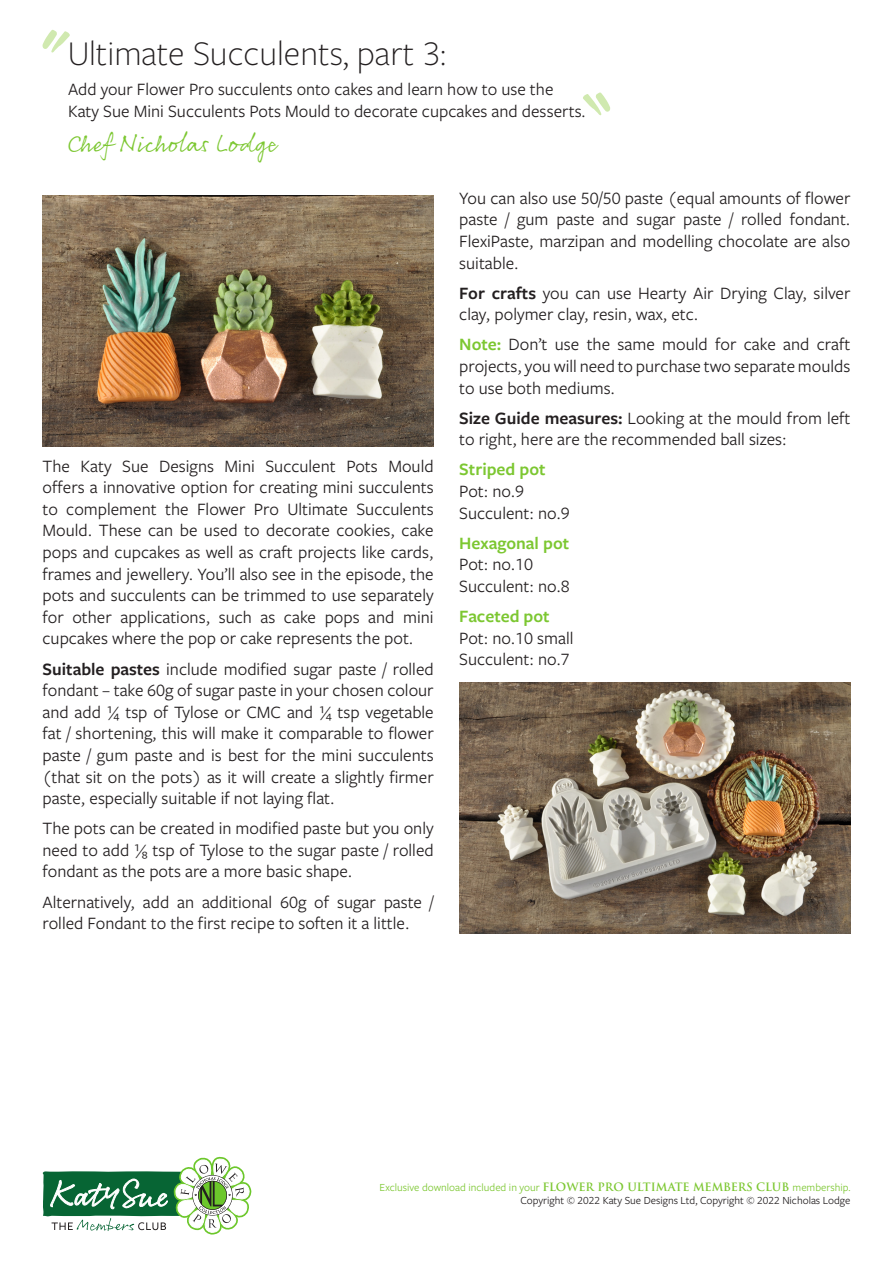
<style>
.page{position:relative;width:893px;height:1263px;background:#fff}
.page>*{position:absolute;margin:0;border:0;box-sizing:border-box;transform-origin:0 0}
.t1{font:300 36px "Freight Sans Pro";color:#231f20}
.t2{font:25.5px "Rollerscript Smooth";color:#7cc731}
.t3{font:18px/21.6px "Freight Sans Pro";color:#231f20}
.t4{font:600 18px "Freight Sans Pro";color:#7cc731}
.t5{font:11.25px/13.5px "Freight Sans Pro";color:#231f20;text-align:right}
.s1{font-weight:600}
.s2{font-weight:600;color:#7cc731}
.s3{color:#7cc731}
.s4{font-family:"Trajan Pro 3";font-weight:600;color:#7cc731}
</style>
<div class="page">
<svg style="left:42px;top:30px;width:28px;height:23px"></svg>
<svg style="left:583px;top:92px;width:27px;height:23px"></svg>
<img style="left:459px;top:683px;width:391px;height:251px">
<svg style="left:43px;top:1157px;width:208px;height:77px"></svg>
<img style="left:43px;top:196px;width:391px;height:250px">
<h1 class="t1" style="left:68px;top:30px;width:380px">Ultimate Succulents, part 3:</h1>
<p class="t3" style="left:68px;top:78px;width:518px">Add your Flower Pro succulents onto cakes and learn how to use the<br>Katy Sue Mini Succulents Pots Mould to decorate cupcakes and desserts.</p>
<h2 class="t2" style="left:68px;top:128px;width:212px">CHEF NICHOLAS LODGE</h2>
<p class="t3" style="left:43px;top:454px;width:393px;text-align:justify">The Katy Sue Designs Mini Succulent Pots Mould offers a innovative option for creating mini succulents to complement the Flower Pro Ultimate Succulents Mould. These can be used to decorate cookies, cake pops and cupcakes as well as craft projects like cards, frames and jewellery. You’ll also see in the episode, the pots and succulents can be trimmed to use separately for other applications, such as cake pops and mini cupcakes where the pop or cake represents the pot.</p>
<p class="t3" style="left:43px;top:657px;width:393px;text-align:justify"><span class="s1">Suitable pastes</span> include modified sugar paste / rolled fondant – take 60g of sugar paste in your chosen colour and add 1/4 tsp of Tylose or CMC and 1/4 tsp vegetable fat / shortening, this will make it comparable to flower paste / gum paste and is best for the mini succulents (that sit on the pots) as it will create a slightly firmer paste, especially suitable if not laying flat.</p>
<p class="t3" style="left:43px;top:817px;width:393px;text-align:justify">The pots can be created in modified paste but you only need to add 1/8 tsp of Tylose to the sugar paste / rolled fondant as the pots are a more basic shape.</p>
<p class="t3" style="left:43px;top:890px;width:392px">Alternatively, add an additional 60g of sugar paste / rolled Fondant to the first recipe to soften it a little.</p>
<p class="t3" style="left:459px;top:186px;width:393px;text-align:justify">You can also use 50/50 paste (equal amounts of flower paste / gum paste and sugar paste / rolled fondant.<br>FlexiPaste, marzipan and modelling chocolate are also suitable.</p>
<p class="t3" style="left:459px;top:281px;width:393px"><span class="s1">For crafts</span> you can use Hearty Air Drying Clay, silver clay, polymer clay, resin, wax, etc.</p>
<p class="t3" style="left:459px;top:333px;width:393px;text-align:justify"><span class="s2">Note:</span> Don’t use the same mould for cake and craft projects, you will need to purchase two separate moulds to use both mediums.</p>
<p class="t3" style="left:459px;top:406px;width:393px"><span class="s1">Size Guide measures:</span> Looking at the mould from left to right, here are the recommended ball sizes:</p>
<p class="t4" style="left:459px;top:457px;width:88px">Striped pot</p>
<p class="t3" style="left:459px;top:479px;width:112px">Pot: no.9<br>Succulent: no.9</p>
<p class="t4" style="left:459px;top:530px;width:111px">Hexagonal pot</p>
<p class="t3" style="left:459px;top:553px;width:112px">Pot: no.10<br>Succulent: no.8</p>
<p class="t4" style="left:459px;top:604px;width:92px">Faceted pot</p>
<p class="t3" style="left:459px;top:626px;width:116px">Pot: no.10 small<br>Succulent: no.7</p>
<p class="t5" style="left:380px;top:1180px;width:472px"><span class="s3">Exclusive download included in your</span> <span class="s4">FLOWER PRO ULTIMATE MEMBERS CLUB</span> <span class="s3">membership.<br></span>Copyright © 2022 Katy Sue Designs Ltd, Copyright © 2022 Nicholas Lodge</p>
</div>
